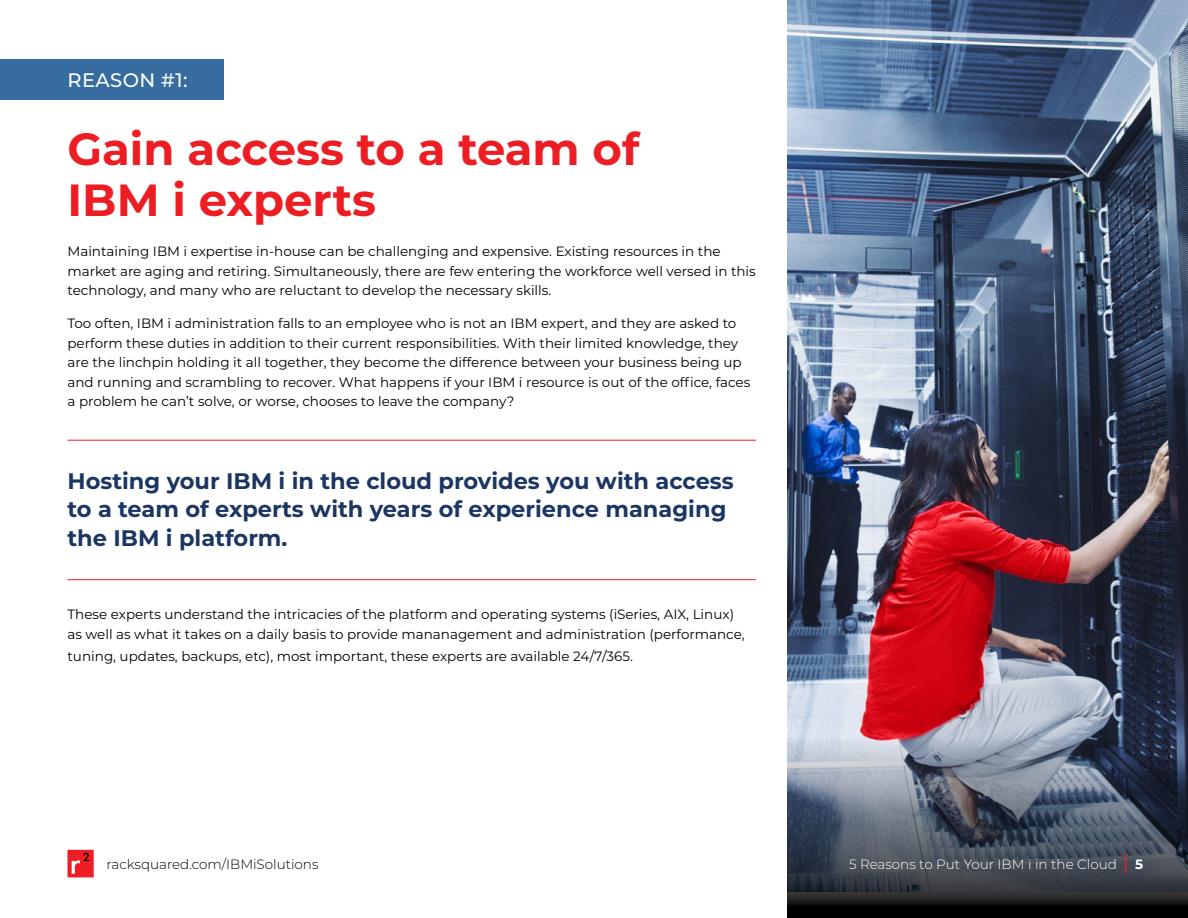
<style>
.page{position:relative;width:1188px;height:918px;background:#fff}
.page>*{position:absolute;margin:0;border:0;box-sizing:border-box;transform-origin:0 0}
.t1{font:700 45px/51px "Montserrat";color:#ed1d24}
.t2{font:700 22.5px/28.5px "Montserrat";color:#1b3663}
.t3{font:500 19.5px "Montserrat";letter-spacing:.02em;color:#fff}
.t4{font:13.5px/19.5px "Montserrat";color:#000}
.t5{font:300 13.5px "Montserrat";color:#fff}
.t6{font:300 13.5px "Montserrat";color:#000}
.s1{font-weight:500;font-size:20.25px;color:#ed1d24}
.s2{font-weight:700}
</style>
<div class="page">
<div style="left:68px;top:850px;width:26px;height:27px;background:#ed1d24;border:4px solid #ed1d24"></div>
<svg style="left:72px;top:853px;width:17px;height:21px"></svg>
<img style="left:788px;top:0;width:400px;height:738px">
<hr style="left:68px;top:440px;width:688px;height:1px;background:#ed1d24">
<hr style="left:68px;top:579px;width:688px;height:1px;background:#ed1d24">
<svg style="left:788px;top:738px;width:400px;height:180px;background:#4e5562"></svg>
<div style="left:0;top:59px;width:224px;height:40px;background:#366c9f"></div>
<h3 class="t3" style="left:68px;top:66px;width:121px">REASON #1:</h3>
<h1 class="t1" style="left:68px;top:121px;width:573px">Gain access to a team of<br>IBM i experts</h1>
<p class="t4" style="left:68px;top:241px;width:690px">Maintaining IBM i expertise in-house can be challenging and expensive. Existing resources in the market are aging and retiring. Simultaneously, there are few entering the workforce well versed in this technology, and many who are reluctant to develop the necessary skills.</p>
<p class="t4" style="left:68px;top:313px;width:684px">Too often, IBM i administration falls to an employee who is not an IBM expert, and they are asked to perform these duties in addition to their current responsibilities. With their limited knowledge, they are the linchpin holding it all together, they become the difference between your business being up and running and scrambling to recover. What happens if your IBM i resource is out of the office, faces a problem he can’t solve, or worse, chooses to leave the company?</p>
<h2 class="t2" style="left:68px;top:465px;width:668px">Hosting your IBM i in the cloud provides you with access to a team of experts with years of experience managing the IBM i platform.</h2>
<p class="t4" style="left:68px;top:604px;width:679px">These experts understand the intricacies of the platform and operating systems (iSeries, AIX, Linux) as well as what it takes on a daily basis to provide mananagement and administration (performance,</p>
<p class="t4" style="left:68px;top:646px;width:567px">tuning, updates, backups, etc), most important, these experts are available 24/7/365.</p>
<p class="t6" style="left:106px;top:855px;width:214px">racksquared.com/IBMiSolutions</p>
<p class="t5" style="left:849px;top:855px;width:296px">5 Reasons to Put Your IBM i in the Cloud <span class="s1">|</span> <span class="s2">5</span></p>
</div>
